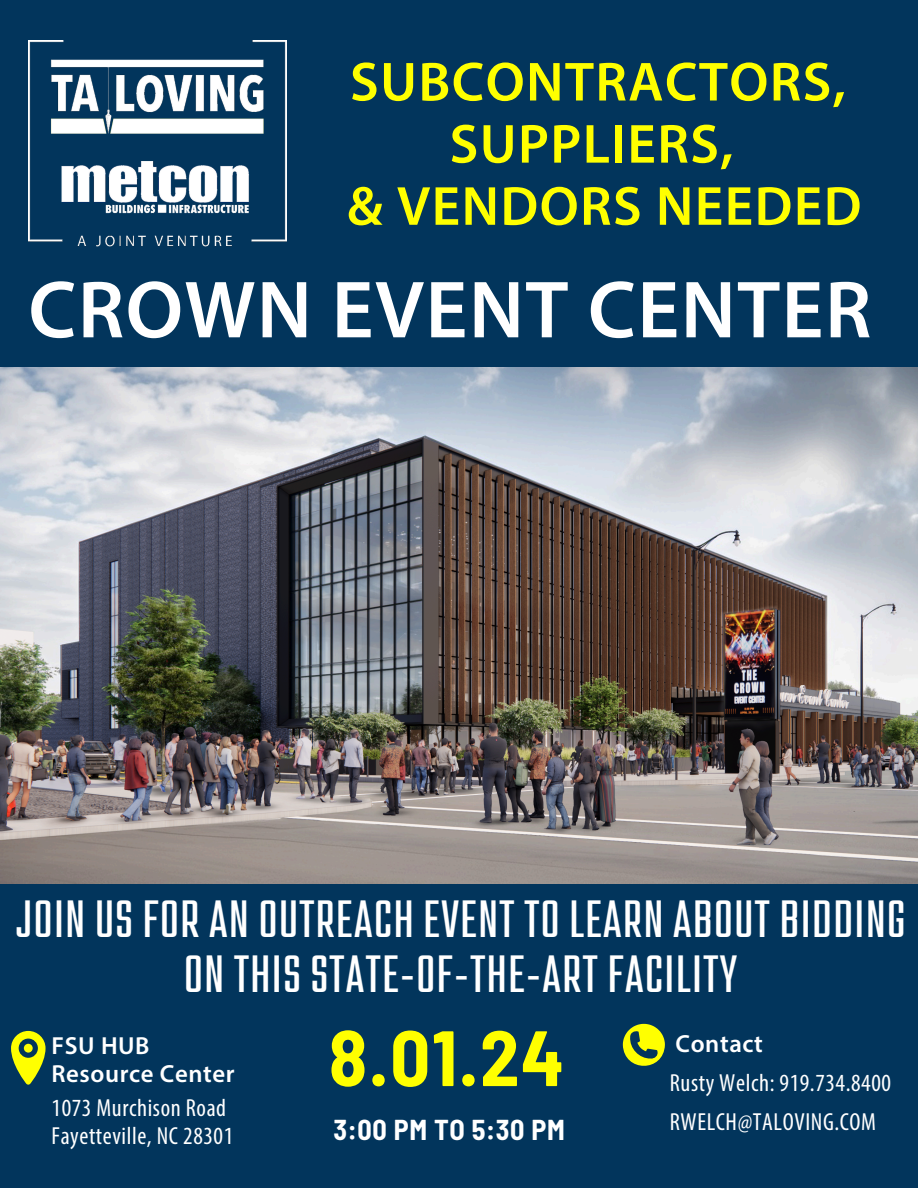
<style>
.page{position:relative;width:918px;height:1188px;background:#02355c}
.page>*{position:absolute;margin:0;border:0;box-sizing:border-box;transform-origin:0 0}
.t1{font:600 81.75px "Myriad Pro";letter-spacing:.015em;color:#fff}
.t2{font:700 semi-condensed 78.3px "Barlow";color:#ff0}
.t3{font:600 55.5px/62.1px "Myriad Pro";letter-spacing:.025em;color:#ff0;text-align:center}
.t4{font:46.8px/55.2px "Kief Tek Medium Tall";letter-spacing:.03em;color:#fff;text-align:center}
.t5{font:700 semi-condensed 28.05px "Barlow";letter-spacing:.025em;color:#fff}
.t6{font:condensed 24.75px/39.3px "Myriad Pro";letter-spacing:.025em;color:#fff}
.t7{font:600 24.75px "Myriad Pro";letter-spacing:.025em;color:#fff}
.s1{font-weight:600;font-stretch:normal}
</style>
<div class="page">
<svg style="left:11px;top:1031px;width:35px;height:54px"></svg>
<div style="left:24px;top:1044px;width:9px;height:9px;background:#ff0;border-radius:50%"></div>
<svg style="left:623px;top:1024px;width:41px;height:42px"></svg>
<img style="left:0;top:368px;width:918px;height:516px">
<img style="left:28px;top:40px;width:259px;height:207px">
<p class="t3" style="left:347px;top:56px;width:516px">SUBCONTRACTORS,<br>SUPPLIERS,<br>&amp; VENDORS NEEDED</p>
<p class="t1" style="left:28px;top:276px;width:845px">CROWN EVENT CENTER</p>
<p class="t4" style="left:16px;top:898px;width:891px">JOIN US FOR AN OUTREACH EVENT TO LEARN ABOUT BIDDING<br>ON THIS STATE-OF-THE-ART FACILITY</p>
<p class="t7" style="left:52px;top:1035px;width:99px">FSU HUB</p>
<h3 class="t7" style="left:52px;top:1063px;width:185px">Resource Center</h3>
<h1 class="t6" style="left:52px;top:1090px;width:176px">1073 Murchison Road</h1>
<p class="t6" style="left:52px;top:1118px;width:183px">Fayetteville, NC 28301</p>
<p class="t2" style="left:329px;top:1008px;width:236px">8.01.24</p>
<h5 class="t5" style="left:333px;top:1112px;width:233px">3:00 PM TO 5:30 PM</h5>
<p class="t6" style="left:670px;top:1026px;width:223px"><span class="s1">Contact<br></span>Rusty Welch: 919.734.8400<br>RWELCH@TALOVING.COM</p>
</div>
